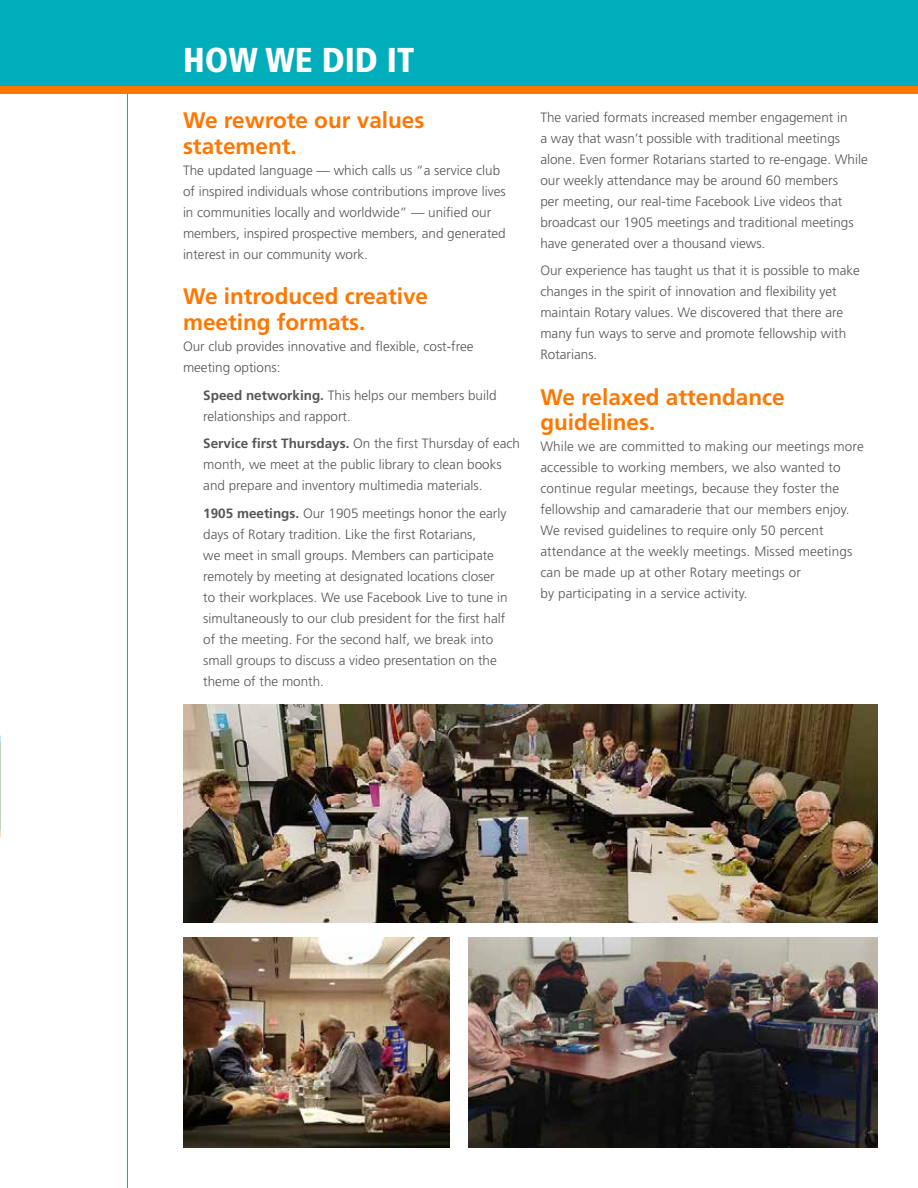
<style>
.page{position:relative;width:918px;height:1188px;background:#fff}
.page>*{position:absolute;margin:0;border:0;box-sizing:border-box;transform-origin:0 0}
.t1{font:900 condensed 34.5px "Frutiger LT Std";color:#fff}
.t2{font:700 22.5px/25.5px "Frutiger LT Std";color:#f70}
.t3{font:300 13.5px/21px "Frutiger LT Std";color:#55565a}
.s1{font-weight:700}
</style>
<div class="page">
<hr style="left:127px;top:0;width:1px;height:1188px;background:#00adbb">
<div style="left:0;top:0;width:918px;height:93px;background:#f70"></div>
<div style="left:0;top:0;width:918px;height:86px;background:#00adbb"></div>
<img style="left:468px;top:937px;width:410px;height:211px">
<img style="left:183px;top:705px;width:695px;height:217px">
<img style="left:183px;top:937px;width:267px;height:211px">
<h1 class="t1" style="left:183px;top:40px;width:233px">HOW WE DID IT</h1>
<h2 class="t2" style="left:183px;top:108px;width:243px">We rewrote our values statement.</h2>
<p class="t3" style="left:183px;top:160px;width:324px">The updated language — which calls us “a service club of inspired individuals whose contributions improve lives in communities locally and worldwide” — unified our members, inspired prospective members, and generated interest in our community work.</p>
<h2 class="t2" style="left:183px;top:284px;width:247px">We introduced creative meeting formats.</h2>
<p class="t3" style="left:183px;top:336px;width:292px">Our club provides innovative and flexible, cost-free meeting options:</p>
<p class="t3" style="left:203px;top:385px;width:295px"><span class="s1">Speed networking.</span> This helps our members build relationships and rapport.</p>
<p class="t3" style="left:203px;top:433px;width:318px"><span class="s1">Service first Thursdays.</span> On the first Thursday of each month, we meet at the public library to clean books and prepare and inventory multimedia materials.</p>
<p class="t3" style="left:203px;top:503px;width:306px"><span class="s1">1905 meetings.</span> Our 1905 meetings honor the early days of Rotary tradition. Like the first Rotarians,<br>we meet in small groups. Members can participate remotely by meeting at designated locations closer to their workplaces. We use Facebook Live to tune in simultaneously to our club president for the first half of the meeting. For the second half, we break into small groups to discuss a video presentation on the theme of the month.</p>
<p class="t3" style="left:540px;top:107px;width:329px">The varied formats increased member engagement in<br>a way that wasn’t possible with traditional meetings alone. Even former Rotarians started to re-engage. While our weekly attendance may be around 60 members<br>per meeting, our real-time Facebook Live videos that broadcast our 1905 meetings and traditional meetings have generated over a thousand views.</p>
<p class="t3" style="left:540px;top:260px;width:321px">Our experience has taught us that it is possible to make changes in the spirit of innovation and flexibility yet maintain Rotary values. We discovered that there are many fun ways to serve and promote fellowship with Rotarians.</p>
<h2 class="t2" style="left:540px;top:384px;width:246px">We relaxed attendance guidelines.</h2>
<p class="t3" style="left:540px;top:436px;width:325px">While we are committed to making our meetings more accessible to working members, we also wanted to continue regular meetings, because they foster the fellowship and camaraderie that our members enjoy.<br>We revised guidelines to require only 50 percent attendance at the weekly meetings. Missed meetings can be made up at other Rotary meetings or<br>by participating in a service activity.</p>
</div>
